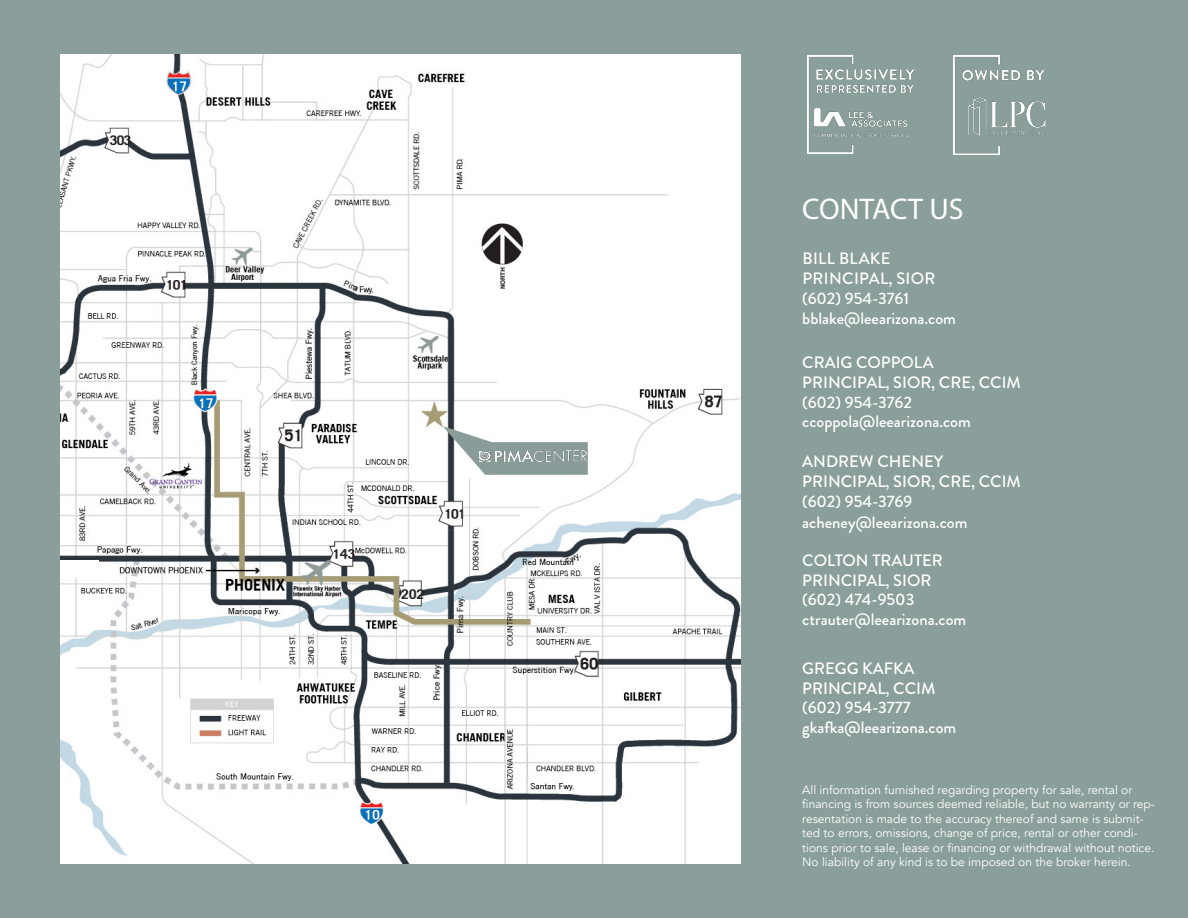
<style>
.page{position:relative;width:1188px;height:918px;background:#8a9e9b}
.page>*{position:absolute;margin:0;border:0;box-sizing:border-box;transform-origin:0 0}
.t1{font:30px "Myriad Pro";color:#fff}
.t2{font:500 16.5px "Brandon Grotesque";color:#fff}
.t3{font:500 16.5px "Brandon Grotesque";letter-spacing:.02em;color:#fff}
.t4{font:12px/14.4px "Avenir";color:#fff}
</style>
<div class="page">
<img style="left:60px;top:54px;width:681px;height:810px">
<div style="left:60px;top:561px;width:39px;height:17px;background:#fff"></div>
<svg style="left:443px;top:426px;width:145px;height:49px"></svg>
<img style="left:479px;top:450px;width:107px;height:12px">
<img style="left:954px;top:56px;width:90px;height:98px">
<img style="left:967px;top:97px;width:79px;height:40px">
<img style="left:807px;top:55px;width:107px;height:99px">
<img style="left:815px;top:109px;width:93px;height:28px">
<p class="t1" style="left:802px;top:190px;width:163px">CONTACT US</p>
<p class="t3" style="left:802px;top:247px;width:89px">BILL BLAKE</p>
<p class="t3" style="left:802px;top:267px;width:135px">PRINCIPAL, SIOR</p>
<p class="t2" style="left:802px;top:287px;width:108px">(602) 954-3761</p>
<p class="t2" style="left:802px;top:307px;width:155px">bblake@leearizona.com</p>
<p class="t2" style="left:802px;top:351px;width:133px">CRAIG COPPOLA</p>
<p class="t2" style="left:802px;top:371px;width:220px">PRINCIPAL, SIOR, CRE, CCIM</p>
<p class="t2" style="left:802px;top:390px;width:111px">(602) 954-3762</p>
<p class="t2" style="left:802px;top:410px;width:170px">ccoppola@leearizona.com</p>
<p class="t2" style="left:802px;top:450px;width:142px">ANDREW CHENEY</p>
<p class="t2" style="left:802px;top:470px;width:220px">PRINCIPAL, SIOR, CRE, CCIM</p>
<p class="t2" style="left:802px;top:489px;width:112px">(602) 954-3769</p>
<p class="t2" style="left:802px;top:511px;width:167px">acheney@leearizona.com</p>
<p class="t2" style="left:802px;top:549px;width:142px">COLTON TRAUTER</p>
<p class="t2" style="left:802px;top:569px;width:131px">PRINCIPAL, SIOR</p>
<p class="t2" style="left:802px;top:588px;width:114px">(602) 474-9503</p>
<p class="t2" style="left:802px;top:608px;width:165px">ctrauter@leearizona.com</p>
<p class="t2" style="left:802px;top:657px;width:114px">GREGG KAFKA</p>
<p class="t2" style="left:802px;top:677px;width:135px">PRINCIPAL, CCIM</p>
<p class="t2" style="left:802px;top:696px;width:110px">(602) 954-3777</p>
<p class="t2" style="left:802px;top:716px;width:155px">gkafka@leearizona.com</p>
<p class="t4" style="left:802px;top:783px;width:354px">All information furnished regarding property for sale, rental or financing is from sources deemed reliable, but no warranty or rep&shy;resentation is made to the accuracy thereof and same is submit&shy;ted to errors, omissions, change of price, rental or other condi&shy;tions prior to sale, lease or financing or withdrawal without notice.<br>No liability of any kind is to be imposed on the broker herein.</p>
</div>
